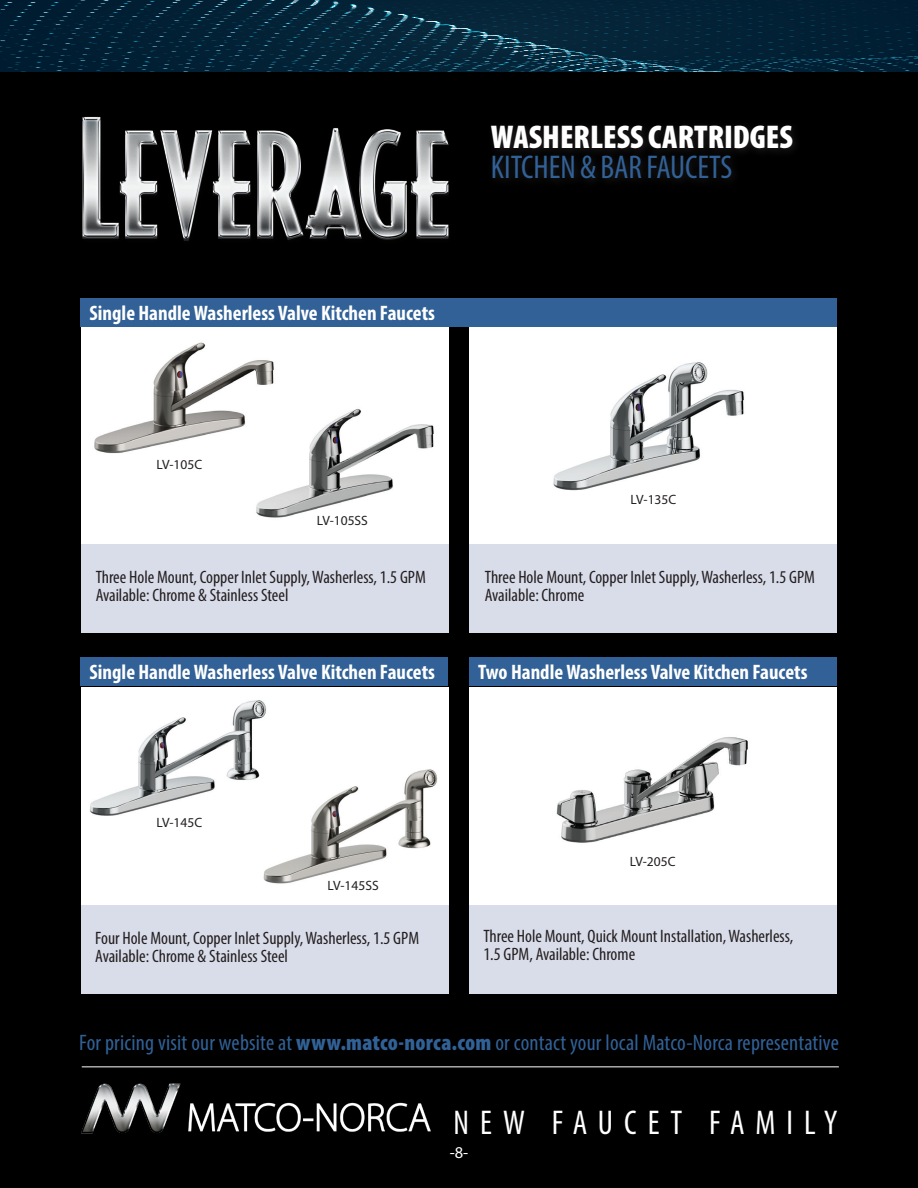
<style>
.page{position:relative;width:918px;height:1188px;background:#000}
.page>*{position:absolute;margin:0;border:0;box-sizing:border-box;transform-origin:0 0}
.t1{font:condensed 34.5px "Myriad Pro";letter-spacing:.33em;color:#fff}
.t2{font:900 condensed 33px "Myriad Pro";color:#fff}
.t3{font:condensed 33px "Myriad Pro";color:#316196}
.t4{font:condensed 22.5px "Myriad Pro";letter-spacing:.01em;color:#316196}
.t5{font:700 condensed 21px "Myriad Pro";color:#fff}
.t6{font:condensed 18px/18px "Myriad Pro";color:#231f20}
.t7{font:16.5px "Myriad Pro";color:#fff}
.t8{font:13.5px "Myriad Pro";color:#231f20}
.s1{font-weight:900}
</style>
<div class="page">
<div style="left:82px;top:327px;width:367px;height:241px;background:#fff"></div>
<div style="left:82px;top:545px;width:367px;height:88px;background:#d9dce9"></div>
<div style="left:469px;top:327px;width:367px;height:241px;background:#fff"></div>
<div style="left:469px;top:545px;width:367px;height:88px;background:#d9dce9"></div>
<div style="left:82px;top:687px;width:367px;height:242px;background:#fff"></div>
<div style="left:82px;top:905px;width:367px;height:88px;background:#d9dce9"></div>
<div style="left:469px;top:687px;width:367px;height:242px;background:#fff"></div>
<div style="left:469px;top:905px;width:367px;height:88px;background:#d9dce9"></div>
<svg style="left:0;top:0;width:918px;height:72px;background:#06273c"></svg>
<img style="left:81px;top:1083px;width:350px;height:51px">
<div style="left:80px;top:298px;width:757px;height:29px;background:#316196"></div>
<div style="left:80px;top:658px;width:368px;height:28px;background:#316196"></div>
<div style="left:469px;top:658px;width:368px;height:28px;background:#316196"></div>
<img style="left:90px;top:700px;width:176px;height:116px">
<img style="left:255px;top:759px;width:183px;height:125px">
<img style="left:94px;top:342px;width:180px;height:112px">
<img style="left:252px;top:400px;width:182px;height:118px">
<img style="left:553px;top:362px;width:191px;height:129px">
<img style="left:556px;top:737px;width:192px;height:106px">
<hr style="left:82px;top:1066px;width:757px;height:1px;background:#fff">
<div style="left:486px;top:120px;width:316px;height:68px;background:#090808"></div>
<img style="left:6px;top:49px;width:465px;height:192px">
<p class="t5" style="left:89px;top:300px;width:347px">Single Handle Washerless Valve Kitchen Faucets</p>
<p class="t8" style="left:157px;top:456px;width:47px">LV-105C</p>
<p class="t8" style="left:317px;top:512px;width:53px">LV-105SS</p>
<h2 class="t2" style="left:491px;top:116px;width:304px">WASHERLESS CARTRIDGES</h2>
<h2 class="t3" style="left:491px;top:147px;width:243px">KITCHEN &amp; BAR FAUCETS</h2>
<p class="t8" style="left:631px;top:491px;width:47px">LV-135C</p>
<p class="t6" style="left:96px;top:568px;width:332px">Three Hole Mount, Copper Inlet Supply, Washerless, 1.5 GPM<br>Available: Chrome &amp; Stainless Steel</p>
<p class="t6" style="left:485px;top:568px;width:332px">Three Hole Mount, Copper Inlet Supply, Washerless, 1.5 GPM<br>Available: Chrome</p>
<p class="t5" style="left:89px;top:659px;width:347px">Single Handle Washerless Valve Kitchen Faucets</p>
<p class="t5" style="left:478px;top:659px;width:331px">Two Handle Washerless Valve Kitchen Faucets</p>
<p class="t8" style="left:157px;top:814px;width:47px">LV-145C</p>
<p class="t8" style="left:328px;top:877px;width:53px">LV-145SS</p>
<p class="t8" style="left:630px;top:853px;width:47px">LV-205C</p>
<p class="t6" style="left:95px;top:929px;width:325px">Four Hole Mount, Copper Inlet Supply, Washerless, 1.5 GPM<br>Available: Chrome &amp; Stainless Steel</p>
<p class="t6" style="left:483px;top:927px;width:311px">Three Hole Mount, Quick Mount Installation, Washerless,<br>1.5 GPM, Available: Chrome</p>
<p class="t4" style="left:79px;top:1029px;width:761px">For pricing visit our website at <span class="s1">www.matco-norca.com</span> or contact your local Matco-Norca representative</p>
<h1 class="t1" style="left:453px;top:1101px;width:385px">NEW FAUCET FAMILY</h1>
<p class="t7" style="left:450px;top:1142px;width:20px">-8-</p>
</div>
